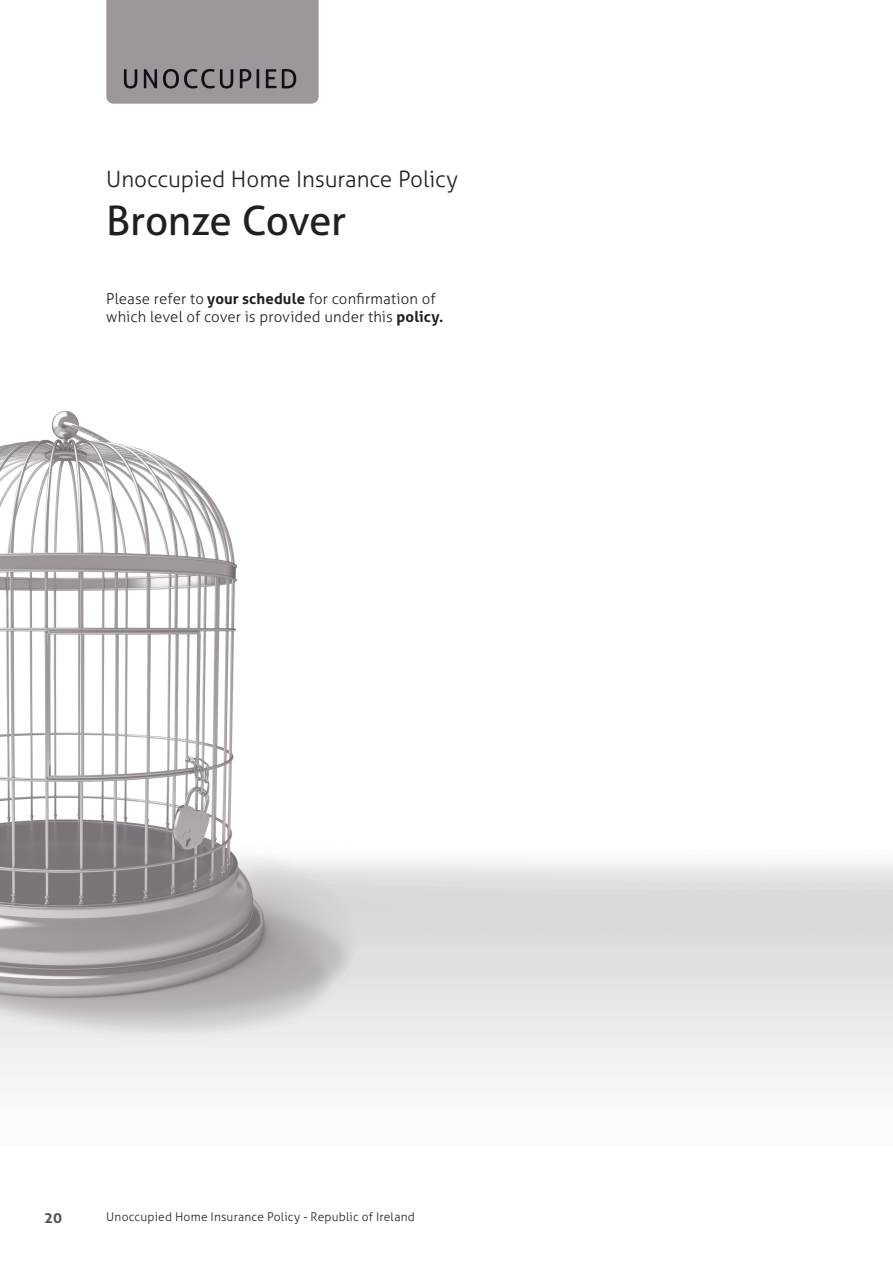
<style>
.page{position:relative;width:893px;height:1263px;background:#fff}
.page>*{position:absolute;margin:0;border:0;box-sizing:border-box;transform-origin:0 0}
.t1{font:40.5px "Aller";letter-spacing:-.01em;color:#231f20}
.t2{font:300 22.5px "Aller";letter-spacing:-.005em;color:#231f20}
.t3{font:300 15px/18px "Aller";letter-spacing:.005em;color:#231f20}
.t4{font:700 15px "Aller";color:#595259}
.t5{font:300 12px "Aller";letter-spacing:.015em;color:#231f20}
.s1{font-weight:700}
</style>
<div class="page">
<svg style="left:106px;top:0;width:213px;height:104px;background:#969195"></svg>
<img style="left:0;top:410px;width:893px;height:667px">
<p class="t2" style="left:106px;top:165px;width:353px">Unoccupied Home Insurance Policy</p>
<p class="t1" style="left:106px;top:196px;width:241px">Bronze Cover</p>
<p class="t3" style="left:106px;top:290px;width:339px">Please refer to <span class="s1">your schedule</span> for confirmation of which level of cover is provided under this <span class="s1">policy.</span></p>
<p class="t4" style="left:44px;top:1208px;width:19px">20</p>
<p class="t5" style="left:106px;top:1209px;width:310px">Unoccupied Home Insurance Policy - Republic of Ireland</p>
</div>
